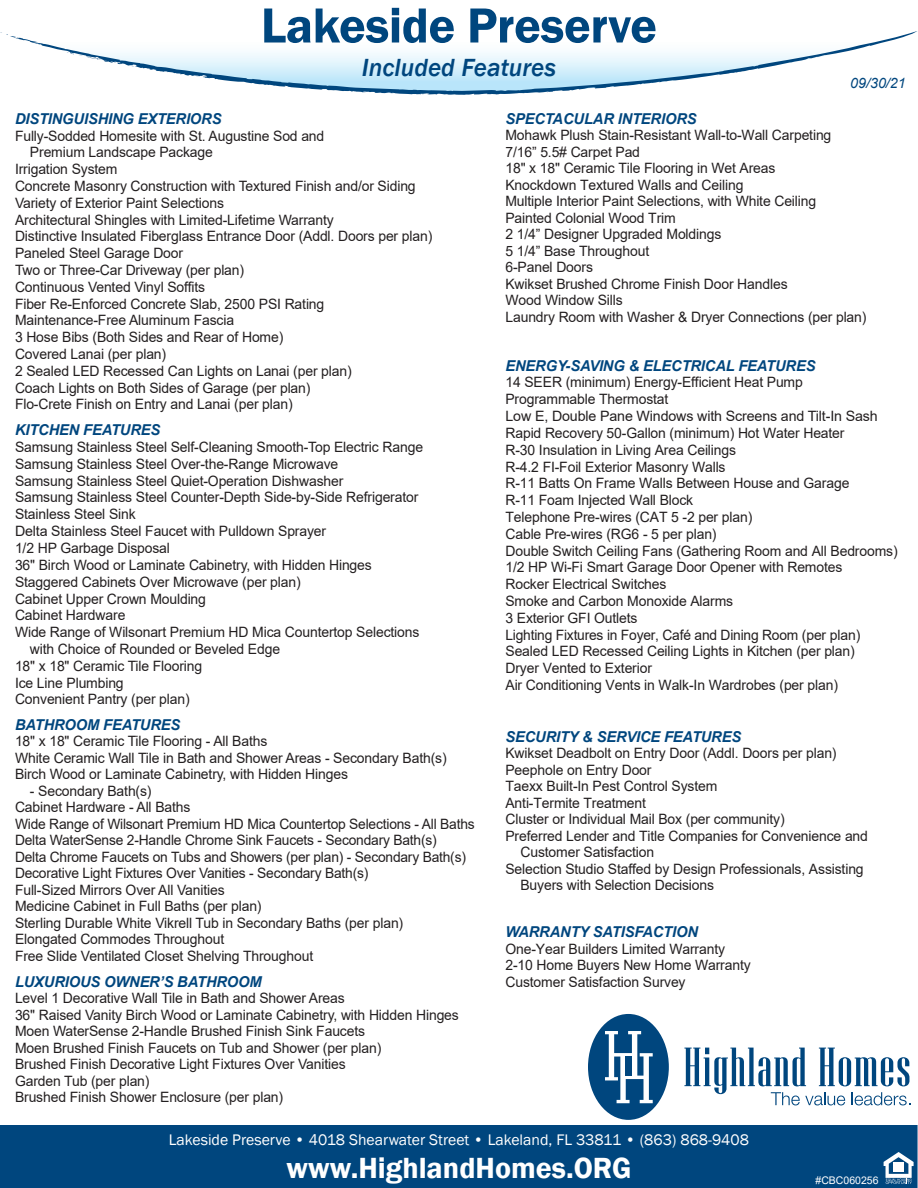
<style>
.page{position:relative;width:918px;height:1188px;background:#fff}
.page>*{position:absolute;margin:0;border:0;box-sizing:border-box;transform-origin:0 0}
.t1{font:600 51px "Franklin Gothic";letter-spacing:-.01em;color:#00467e}
.t2{font:600 30px "Franklin Gothic";color:#fff}
.t3{font:italic 500 25.5px "Franklin Gothic";color:#00467e}
.t4{font:15.75px "Franklin Gothic";color:#fff}
.t5{font:italic 700 15px "Arial";letter-spacing:-.01em;color:#00467e}
.t6{font:14.25px/16.5px "Arial";letter-spacing:-.01em;color:#231f20}
.t7{font:italic 14.25px "Arial";color:#00467e}
.t8{font:10.5px "Arial";color:#fff}
</style>
<div class="page">
<svg style="left:10px;top:31px;width:907px;height:64px"></svg>
<svg style="left:684px;top:1048px;width:226px;height:57px"></svg>
<div style="left:588px;top:1014px;width:81px;height:106px;background:#00467e;border-radius:50%"></div>
<svg style="left:605px;top:1031px;width:48px;height:72px"></svg>
<div style="left:626px;top:1057px;width:6px;height:19px;background:#00467e"></div>
<div style="left:0;top:1125px;width:918px;height:63px;background:#00467e"></div>
<svg style="left:884px;top:1152px;width:30px;height:32px"></svg>
<h1 class="t1" style="left:261px;top:-6px;width:398px">Lakeside Preserve</h1>
<h3 class="t3" style="left:362px;top:51px;width:196px">Included Features</h3>
<p class="t7" style="left:850px;top:74px;width:57px">09/30/21</p>
<p class="t5" style="left:15px;top:109px;width:208px">DISTINGUISHING EXTERIORS</p>
<p class="t6" style="left:15px;top:127px;width:311px">Fully-Sodded Homesite with St. Augustine Sod and</p>
<p class="t6" style="left:30px;top:144px;width:184px">Premium Landscape Package</p>
<p class="t6" style="left:15px;top:161px;width:104px">Irrigation System</p>
<p class="t6" style="left:15px;top:178px;width:402px">Concrete Masonry Construction with Textured Finish and/or Siding</p>
<p class="t6" style="left:15px;top:194px;width:211px">Variety of Exterior Paint Selections</p>
<p class="t6" style="left:15px;top:211px;width:320px">Architectural Shingles with Limited-Lifetime Warranty</p>
<p class="t6" style="left:15px;top:228px;width:419px">Distinctive Insulated Fiberglass Entrance Door (Addl. Doors per plan)</p>
<p class="t6" style="left:15px;top:245px;width:170px">Paneled Steel Garage Door</p>
<p class="t6" style="left:15px;top:262px;width:231px">Two or Three-Car Driveway (per plan)</p>
<p class="t6" style="left:15px;top:278px;width:192px">Continuous Vented Vinyl Soffits</p>
<p class="t6" style="left:15px;top:295px;width:311px">Fiber Re-Enforced Concrete Slab, 2500 PSI Rating</p>
<p class="t6" style="left:15px;top:312px;width:221px">Maintenance-Free Aluminum Fascia</p>
<p class="t6" style="left:15px;top:329px;width:270px">3 Hose Bibs (Both Sides and Rear of Home)</p>
<p class="t6" style="left:15px;top:346px;width:153px">Covered Lanai (per plan)</p>
<p class="t6" style="left:15px;top:362px;width:338px">2 Sealed LED Recessed Can Lights on Lanai (per plan)</p>
<p class="t6" style="left:15px;top:379px;width:297px">Coach Lights on Both Sides of Garage (per plan)</p>
<p class="t6" style="left:15px;top:396px;width:279px">Flo-Crete Finish on Entry and Lanai (per plan)</p>
<p class="t5" style="left:15px;top:420px;width:147px">KITCHEN FEATURES</p>
<p class="t6" style="left:15px;top:439px;width:410px">Samsung Stainless Steel Self-Cleaning Smooth-Top Electric Range</p>
<p class="t6" style="left:15px;top:455px;width:325px">Samsung Stainless Steel Over-the-Range Microwave</p>
<p class="t6" style="left:15px;top:472px;width:330px">Samsung Stainless Steel Quiet-Operation Dishwasher</p>
<p class="t6" style="left:15px;top:489px;width:405px">Samsung Stainless Steel Counter-Depth Side-by-Side Refrigerator</p>
<p class="t6" style="left:15px;top:506px;width:122px">Stainless Steel Sink</p>
<p class="t6" style="left:15px;top:523px;width:313px">Delta Stainless Steel Faucet with Pulldown Sprayer</p>
<p class="t6" style="left:15px;top:540px;width:157px">1/2 HP Garbage Disposal</p>
<p class="t6" style="left:15px;top:557px;width:358px">36" Birch Wood or Laminate Cabinetry, with Hidden Hinges</p>
<p class="t6" style="left:15px;top:573px;width:287px">Staggered Cabinets Over Microwave (per plan)</p>
<p class="t6" style="left:15px;top:590px;width:193px">Cabinet Upper Crown Moulding</p>
<p class="t6" style="left:15px;top:607px;width:112px">Cabinet Hardware</p>
<p class="t6" style="left:15px;top:624px;width:406px">Wide Range of Wilsonart Premium HD Mica Countertop Selections</p>
<p class="t6" style="left:30px;top:641px;width:252px">with Choice of Rounded or Beveled Edge</p>
<p class="t6" style="left:15px;top:657px;width:189px">18" x 18" Ceramic Tile Flooring</p>
<p class="t6" style="left:15px;top:674px;width:110px">Ice Line Plumbing</p>
<p class="t6" style="left:15px;top:691px;width:176px">Convenient Pantry (per plan)</p>
<p class="t5" style="left:15px;top:715px;width:167px">BATHROOM FEATURES</p>
<p class="t6" style="left:15px;top:733px;width:433px">18" x 18" Ceramic Tile Flooring - All Baths<br>White Ceramic Wall Tile in Bath and Shower Areas - Secondary Bath(s)<br>Birch Wood or Laminate Cabinetry, with Hidden Hinges</p>
<p class="t6" style="left:15px;top:783px;width:461px;text-indent:15px">- Secondary Bath(s)<br>Cabinet Hardware - All Baths<br>Wide Range of Wilsonart Premium HD Mica Countertop Selections - All Baths Delta WaterSense 2-Handle Chrome Sink Faucets - Secondary Bath(s)<br>Delta Chrome Faucets on Tubs and Showers (per plan) - Secondary Bath(s)<br>Decorative Light Fixtures Over Vanities - Secondary Bath(s)<br>Full-Sized Mirrors Over All Vanities<br>Medicine Cabinet in Full Baths (per plan)<br>Sterling Durable White Vikrell Tub in Secondary Baths (per plan)<br>Elongated Commodes Throughout<br>Free Slide Ventilated Closet Shelving Throughout</p>
<p class="t5" style="left:15px;top:971px;width:248px">LUXURIOUS OWNER’S BATHROOM</p>
<p class="t6" style="left:15px;top:990px;width:445px">Level 1 Decorative Wall Tile in Bath and Shower Areas<br>36" Raised Vanity Birch Wood or Laminate Cabinetry, with Hidden Hinges Moen WaterSense 2-Handle Brushed Finish Sink Faucets<br>Moen Brushed Finish Faucets on Tub and Shower (per plan)<br>Brushed Finish Decorative Light Fixtures Over Vanities<br>Garden Tub (per plan)<br>Brushed Finish Shower Enclosure (per plan)</p>
<p class="t5" style="left:505px;top:109px;width:193px">SPECTACULAR INTERIORS</p>
<p class="t6" style="left:505px;top:127px;width:363px">Mohawk Plush Stain-Resistant Wall-to-Wall Carpeting<br>7/16” 5.5# Carpet Pad<br>18" x 18" Ceramic Tile Flooring in Wet Areas<br>Knockdown Textured Walls and Ceiling<br>Multiple Interior Paint Selections, with White Ceiling<br>Painted Colonial Wood Trim<br>2 1/4” Designer Upgraded Moldings<br>5 1/4” Base Throughout<br>6-Panel Doors<br>Kwikset Brushed Chrome Finish Door Handles<br>Wood Window Sills<br>Laundry Room with Washer &amp; Dryer Connections (per plan)</p>
<p class="t5" style="left:505px;top:355px;width:311px">ENERGY-SAVING &amp; ELECTRICAL FEATURES</p>
<p class="t6" style="left:505px;top:374px;width:394px">14 SEER (minimum) Energy-Efficient Heat Pump<br>Programmable Thermostat<br>Low E, Double Pane Windows with Screens and Tilt-In Sash Rapid Recovery 50-Gallon (minimum) Hot Water Heater<br>R-30 Insulation in Living Area Ceilings<br>R-4.2 FI-Foil Exterior Masonry Walls<br>R-11 Batts On Frame Walls Between House and Garage<br>R-11 Foam Injected Wall Block<br>Telephone Pre-wires (CAT 5 -2 per plan)<br>Cable Pre-wires (RG6 - 5 per plan)<br>Double Switch Ceiling Fans (Gathering Room and All Bedrooms)<br>1/2 HP Wi-Fi Smart Garage Door Opener with Remotes<br>Rocker Electrical Switches<br>Smoke and Carbon Monoxide Alarms<br>3 Exterior GFI Outlets<br>Lighting Fixtures in Foyer, Café and Dining Room (per plan)<br>Sealed LED Recessed Ceiling Lights in Kitchen (per plan)<br>Dryer Vented to Exterior<br>Air Conditioning Vents in Walk-In Wardrobes (per plan)</p>
<p class="t5" style="left:505px;top:726px;width:237px">SECURITY &amp; SERVICE FEATURES</p>
<p class="t6" style="left:505px;top:745px;width:333px">Kwikset Deadbolt on Entry Door (Addl. Doors per plan)</p>
<p class="t6" style="left:505px;top:761px;width:148px">Peephole on Entry Door</p>
<p class="t6" style="left:505px;top:778px;width:213px">Taexx Built-In Pest Control System</p>
<p class="t6" style="left:505px;top:794px;width:142px">Anti-Termite Treatment</p>
<p class="t6" style="left:505px;top:811px;width:281px">Cluster or Individual Mail Box (per community)</p>
<p class="t6" style="left:505px;top:827px;width:364px">Preferred Lender and Title Companies for Convenience and</p>
<p class="t6" style="left:520px;top:844px;width:135px">Customer Satisfaction</p>
<p class="t6" style="left:505px;top:860px;width:360px">Selection Studio Staffed by Design Professionals, Assisting</p>
<p class="t6" style="left:520px;top:877px;width:195px">Buyers with Selection Decisions</p>
<p class="t5" style="left:505px;top:922px;width:194px">WARRANTY SATISFACTION</p>
<p class="t6" style="left:505px;top:941px;width:247px">One-Year Builders Limited Warranty<br>2-10 Home Buyers New Home Warranty<br>Customer Satisfaction Survey</p>
<p class="t4" style="left:169px;top:1130px;width:582px">Lakeside Preserve • 4018 Shearwater Street • Lakeland, FL 33811 • (863) 868-9408</p>
<h2 class="t2" style="left:286px;top:1149px;width:347px">www.HighlandHomes.ORG</h2>
<p class="t8" style="left:816px;top:1173px;width:65px">#CBC060256</p>
</div>
